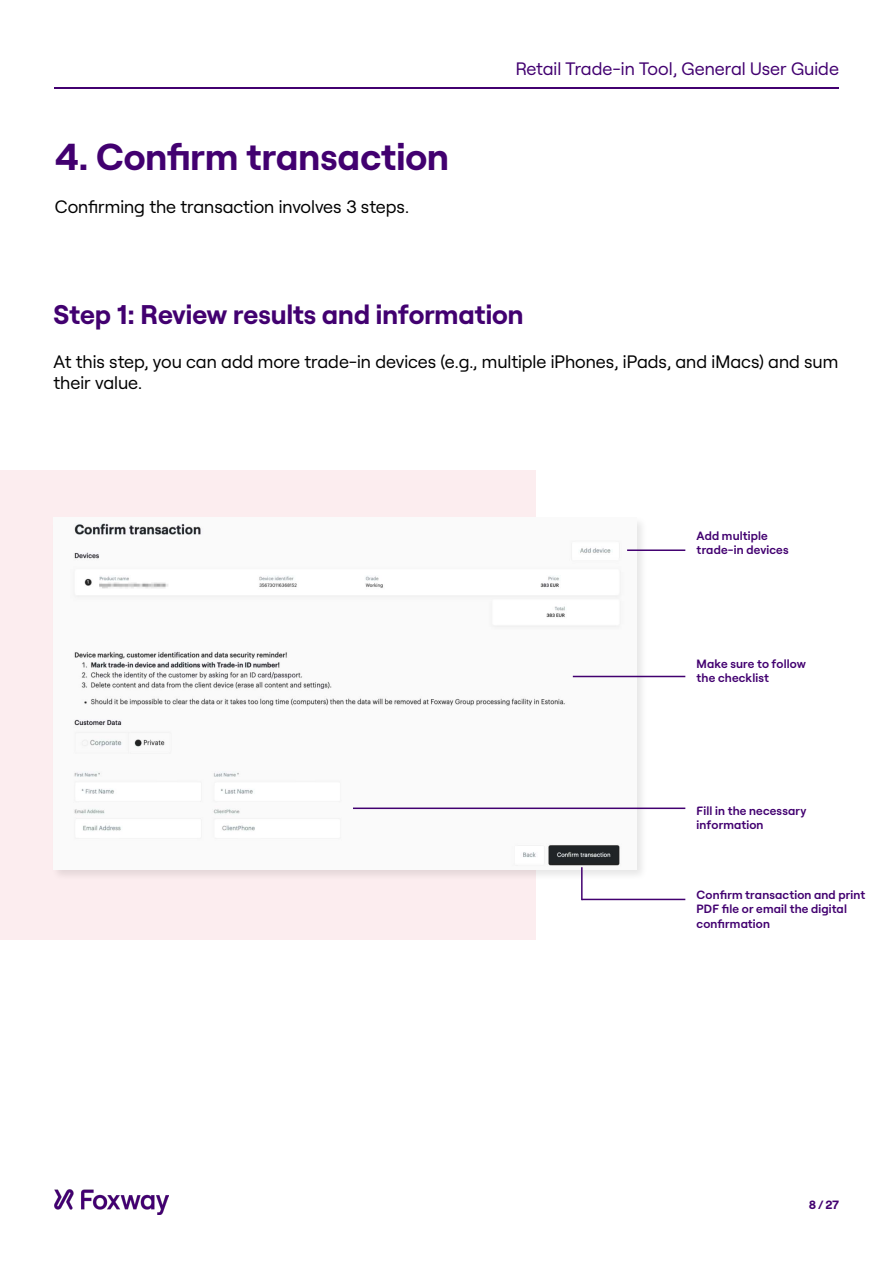
<style>
.page{position:relative;width:893px;height:1263px;background:#fff}
.page>*{position:absolute;margin:0;border:0;box-sizing:border-box;transform-origin:0 0}
.t1{font:700 37.5px "Roobert Foxway";color:#420070}
.t2{font:700 27px "Roobert Foxway";letter-spacing:-.005em;color:#420070}
.t3{font:18px/21px "Roobert Foxway";color:#000}
.t4{font:18px "Roobert Foxway";color:#420070}
.t5{font:600 12px/14.4px "Roobert Foxway";letter-spacing:.015em;color:#420070}
.t6{font:700 12px "Roobert Foxway";color:#420070}
</style>
<div class="page">
<div style="left:0;top:470px;width:536px;height:470px;background:#fcedef"></div>
<div style="left:51px;top:515px;width:596px;height:366px;background:#000;opacity:.1"></div>
<div style="left:54px;top:518px;width:582px;height:352px;background:#fafafa"></div>
<hr style="left:582px;top:899px;width:103px;height:1px;background:#420070">
<hr style="left:353px;top:807px;width:332px;height:2px;background:#420070">
<hr style="left:573px;top:676px;width:112px;height:1px;background:#420070">
<hr style="left:627px;top:549px;width:58px;height:2px;background:#420070">
<hr style="left:581px;top:867px;width:2px;height:33px;background:#420070">
<hr style="left:54px;top:87px;width:785px;height:2px;background:#420070">
<img style="left:54px;top:1189px;width:115px;height:25px">
<h1 class="t1" style="left:55px;top:127px;width:396px">4. Confirm transaction</h1>
<h3 class="t3" style="left:55px;top:195px;width:356px">Confirming the transaction involves 3 steps.</h3>
<h3 class="t4" style="left:516px;top:55px;width:325px">Retail Trade-in Tool, General User Guide</h3>
<h2 class="t2" style="left:54px;top:294px;width:471px">Step 1: Review results and information</h2>
<h3 class="t3" style="left:54px;top:349px;width:786px">At this step, you can add more trade-in devices (e.g., multiple iPhones, iPads, and iMacs) and sum their value.</h3>
<p class="t5" style="left:697px;top:527px;width:94px">Add multiple trade-in devices</p>
<p class="t5" style="left:697px;top:655px;width:111px">Make sure to follow the checklist</p>
<p class="t5" style="left:697px;top:802px;width:111px">Fill in the necessary information</p>
<p class="t5" style="left:697px;top:886px;width:170px">Confirm transaction and print<br>PDF file or email the digital confirmation</p>
<p class="t6" style="left:809px;top:1195px;width:32px">8 / 27</p>
</div>
